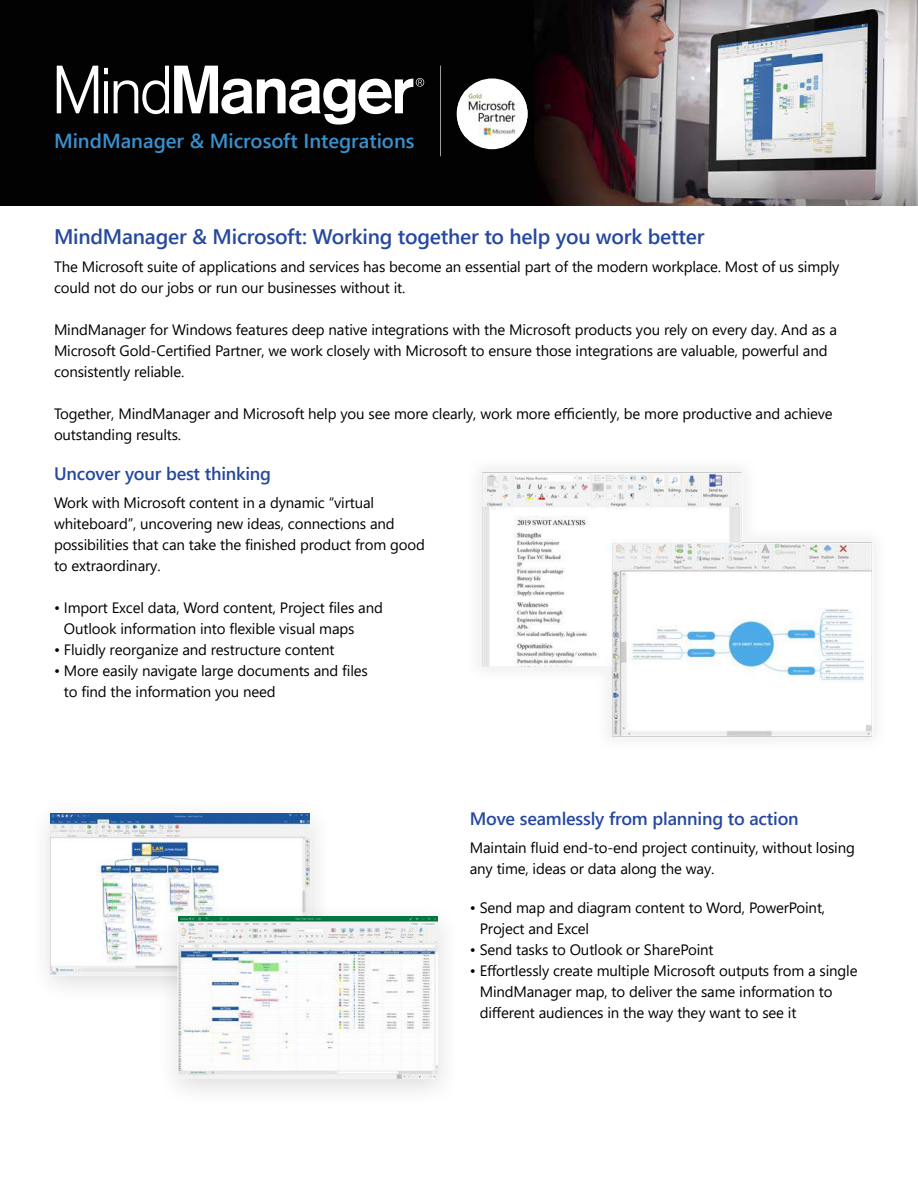
<style>
.page{position:relative;width:918px;height:1188px;background:#fff}
.page>*{position:absolute;margin:0;border:0;box-sizing:border-box;transform-origin:0 0}
.t1{font:600 21px "Segoe UI";letter-spacing:-.01em;color:#26489f}
.t2{font:600 20.25px "Segoe UI";color:#3991cf}
.t3{font:600 18px "Segoe UI";letter-spacing:-.01em;color:#26489f}
.t4{font:15px/21px "Segoe UI";letter-spacing:-.01em;color:#000}
</style>
<div class="page">
<img style="left:0;top:0;width:918px;height:205px">
<svg style="left:57px;top:66px;width:41px;height:47px"></svg>
<hr style="left:104px;top:81px;width:4px;height:32px;background:#fff">
<svg style="left:104px;top:68px;width:4px;height:6px"></svg>
<svg style="left:114px;top:66px;width:310px;height:59px"></svg>
<div style="left:29px;top:797px;width:304px;height:208px;background:#fbfbfb"></div>
<img style="left:51px;top:813px;width:259px;height:162px">
<div style="left:156px;top:900px;width:305px;height:208px;background:#231f20;opacity:.15"></div>
<img style="left:178px;top:916px;width:259px;height:162px">
<img style="left:478px;top:469px;width:398px;height:271px">
<hr style="left:440px;top:66px;width:1px;height:90px;background:#f3f4f4">
<div style="left:457px;top:78px;width:71px;height:71px;background:#fff;border-radius:50%"></div>
<img style="left:457px;top:90px;width:71px;height:47px">
<h2 class="t2" style="left:54px;top:122px;width:362px">MindManager &amp; Microsoft Integrations</h2>
<h1 class="t1" style="left:54px;top:217px;width:652px">MindManager &amp; Microsoft: Working together to help you work better</h1>
<p class="t4" style="left:54px;top:255px;width:787px">The Microsoft suite of applications and services has become an essential part of the modern workplace. Most of us simply could not do our jobs or run our businesses without it.</p>
<p class="t4" style="left:54px;top:318px;width:785px">MindManager for Windows features deep native integrations with the Microsoft products you rely on every day. And as a<br>Microsoft Gold-Certified Partner, we work closely with Microsoft to ensure those integrations are valuable, powerful and consistently reliable.</p>
<p class="t4" style="left:54px;top:402px;width:780px">Together, MindManager and Microsoft help you see more clearly, work more efficiently, be more productive and achieve outstanding results.</p>
<p class="t3" style="left:54px;top:457px;width:219px">Uncover your best thinking</p>
<p class="t4" style="left:54px;top:491px;width:372px">Work with Microsoft content in a dynamic “virtual whiteboard”, uncovering new ideas, connections and possibilities that can take the finished product from good to extraordinary.</p>
<p class="t4" style="left:64px;top:596px;width:320px;text-indent:-10px">• Import Excel data, Word content, Project files and<br>Outlook information into flexible visual maps</p>
<p class="t4" style="left:54px;top:638px;width:282px">• Fluidly reorganize and restructure content</p>
<p class="t4" style="left:64px;top:659px;width:306px;text-indent:-10px">• More easily navigate large documents and files to find the information you need</p>
<p class="t3" style="left:470px;top:801px;width:330px">Move seamlessly from planning to action</p>
<p class="t4" style="left:470px;top:835px;width:387px">Maintain fluid end-to-end project continuity, without losing any time, ideas or data along the way.</p>
<p class="t4" style="left:480px;top:895px;width:347px;text-indent:-10px">• Send map and diagram content to Word, PowerPoint,<br>Project and Excel</p>
<p class="t4" style="left:470px;top:937px;width:245px">• Send tasks to Outlook or SharePoint</p>
<p class="t4" style="left:480px;top:958px;width:379px;text-indent:-10px">• Effortlessly create multiple Microsoft outputs from a single<br>MindManager map, to deliver the same information to different audiences in the way they want to see it</p>
</div>
